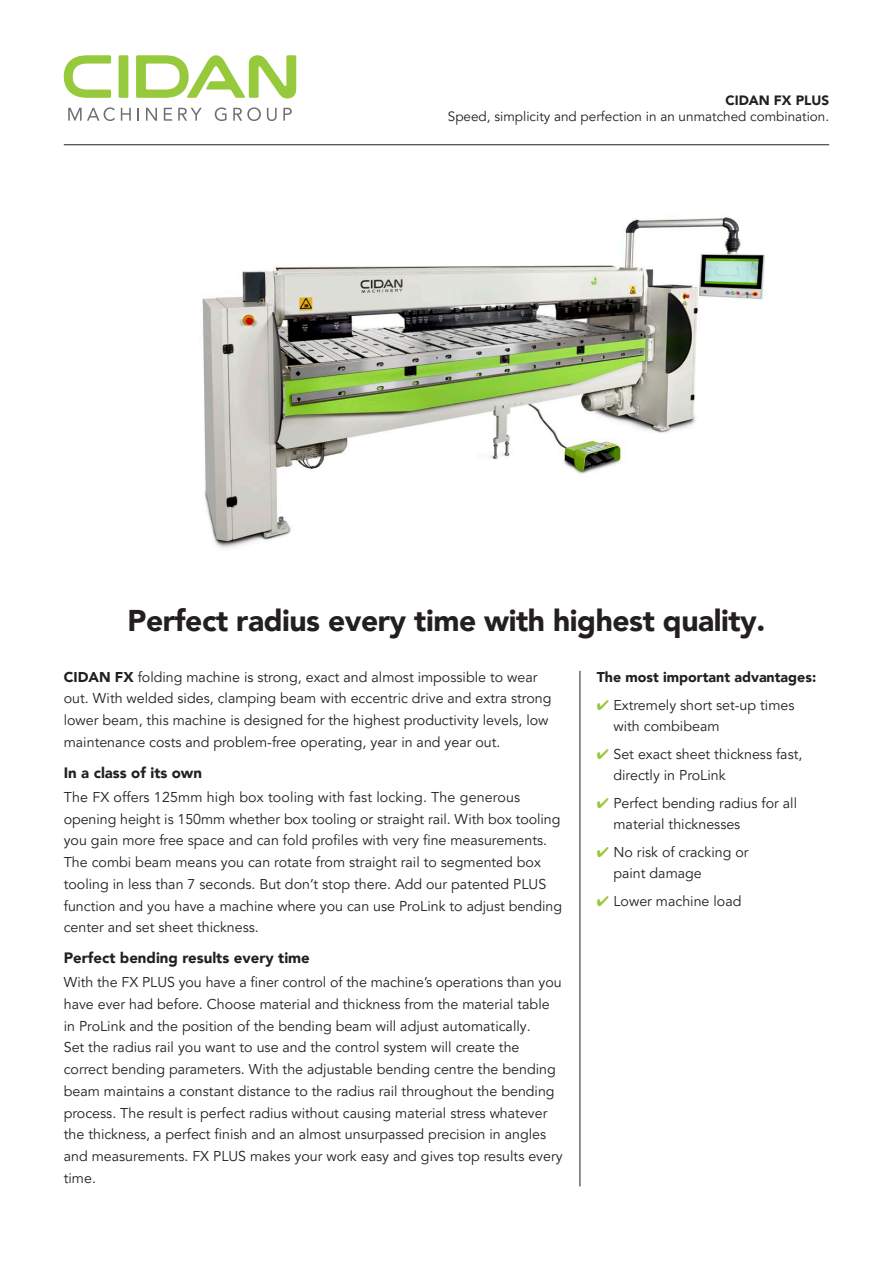
<style>
.page{position:relative;width:893px;height:1263px;background:#fff}
.page>*{position:absolute;margin:0;border:0;box-sizing:border-box;transform-origin:0 0}
.t1{font:900 30px "Avenir LT Pro";letter-spacing:-.015em;color:#231f20}
.t2{font:900 15px "Avenir LT Pro";color:#231f20}
.t3{font:14.25px/21.8px "Avenir LT Pro";color:#231f20}
.t4{font:900 14.25px "Avenir LT Pro";color:#231f20}
.t5{font:13.5px "Avenir LT Pro";color:#231f20}
.t6{font:900 13.5px "Avenir LT Pro";color:#231f20}
.s1{font-weight:900}
.s2{color:#97c93c}
</style>
<div class="page">
<hr style="left:64px;top:144px;width:765px;height:1px;background:#231f20">
<hr style="left:580px;top:671px;width:1px;height:515px;background:#231f20">
<img style="left:202px;top:217px;width:564px;height:332px">
<svg style="left:68px;top:107px;width:47px;height:14px"></svg>
<svg style="left:121px;top:108px;width:10px;height:13px"></svg>
<svg style="left:138px;top:108px;width:1px;height:13px"></svg>
<svg style="left:146px;top:108px;width:11px;height:13px"></svg>
<svg style="left:164px;top:108px;width:8px;height:13px"></svg>
<svg style="left:178px;top:108px;width:24px;height:13px"></svg>
<svg style="left:215px;top:107px;width:11px;height:14px"></svg>
<svg style="left:233px;top:107px;width:28px;height:14px"></svg>
<svg style="left:267px;top:108px;width:10px;height:13px"></svg>
<svg style="left:283px;top:108px;width:9px;height:13px"></svg>
<svg style="left:64px;top:55px;width:47px;height:43px"></svg>
<div style="left:119px;top:55px;width:9px;height:43px;background:#97c93c;border-radius:3px"></div>
<svg style="left:136px;top:55px;width:160px;height:43px"></svg>
<p class="t6" style="left:725px;top:94px;width:105px">CIDAN FX PLUS</p>
<p class="t5" style="left:448px;top:111px;width:383px">Speed, simplicity and perfection in an unmatched combination.</p>
<h1 class="t1" style="left:128px;top:608px;width:639px">Perfect radius every time with highest quality.</h1>
<p class="t3" style="left:64px;top:667px;width:489px"><span class="s1">CIDAN FX</span> folding machine is strong, exact and almost impossible to wear out. With welded sides, clamping beam with eccentric drive and extra strong lower beam, this machine is designed for the highest productivity levels, low maintenance costs and problem-free operating, year in and year out.</p>
<p class="t2" style="left:64px;top:766px;width:140px">In a class of its own</p>
<p class="t3" style="left:64px;top:787px;width:500px">The FX offers 125mm high box tooling with fast locking. The generous opening height is 150mm whether box tooling or straight rail. With box tooling you gain more free space and can fold profiles with very fine measurements.<br>The combi beam means you can rotate from straight rail to segmented box tooling in less than 7 seconds. But don’t stop there. Add our patented PLUS function and you have a machine where you can use ProLink to adjust bending center and set sheet thickness.</p>
<p class="t2" style="left:64px;top:952px;width:248px">Perfect bending results every time</p>
<p class="t3" style="left:64px;top:972px;width:500px">With the FX PLUS you have a finer control of the machine’s operations than you have ever had before. Choose material and thickness from the material table in ProLink and the position of the bending beam will adjust automatically.<br>Set the radius rail you want to use and the control system will create the correct bending parameters. With the adjustable bending centre the bending beam maintains a constant distance to the radius rail throughout the bending process. The result is perfect radius without causing material stress whatever the thickness, a perfect finish and an almost unsurpassed precision in angles and measurements. FX PLUS makes your work easy and gives top results every time.</p>
<p class="t4" style="left:597px;top:671px;width:221px">The most important advantages:</p>
<p class="t3" style="left:613px;top:697px;width:182px;line-height:20.2px;text-indent:-17px"><span class="s2">✔</span> Extremely short set-up times with combibeam</p>
<p class="t3" style="left:613px;top:746px;width:190px;line-height:20.2px;text-indent:-17px"><span class="s2">✔</span> Set exact sheet thickness fast, directly in ProLink</p>
<p class="t3" style="left:613px;top:795px;width:185px;line-height:20.2px;text-indent:-17px"><span class="s2">✔</span> Perfect bending radius for all material thicknesses</p>
<p class="t3" style="left:613px;top:844px;width:137px;line-height:20.2px;text-indent:-17px"><span class="s2">✔</span> No risk of cracking or paint damage</p>
<p class="t3" style="left:597px;top:892px;width:146px"><span class="s2">✔</span> Lower machine load</p>
</div>
